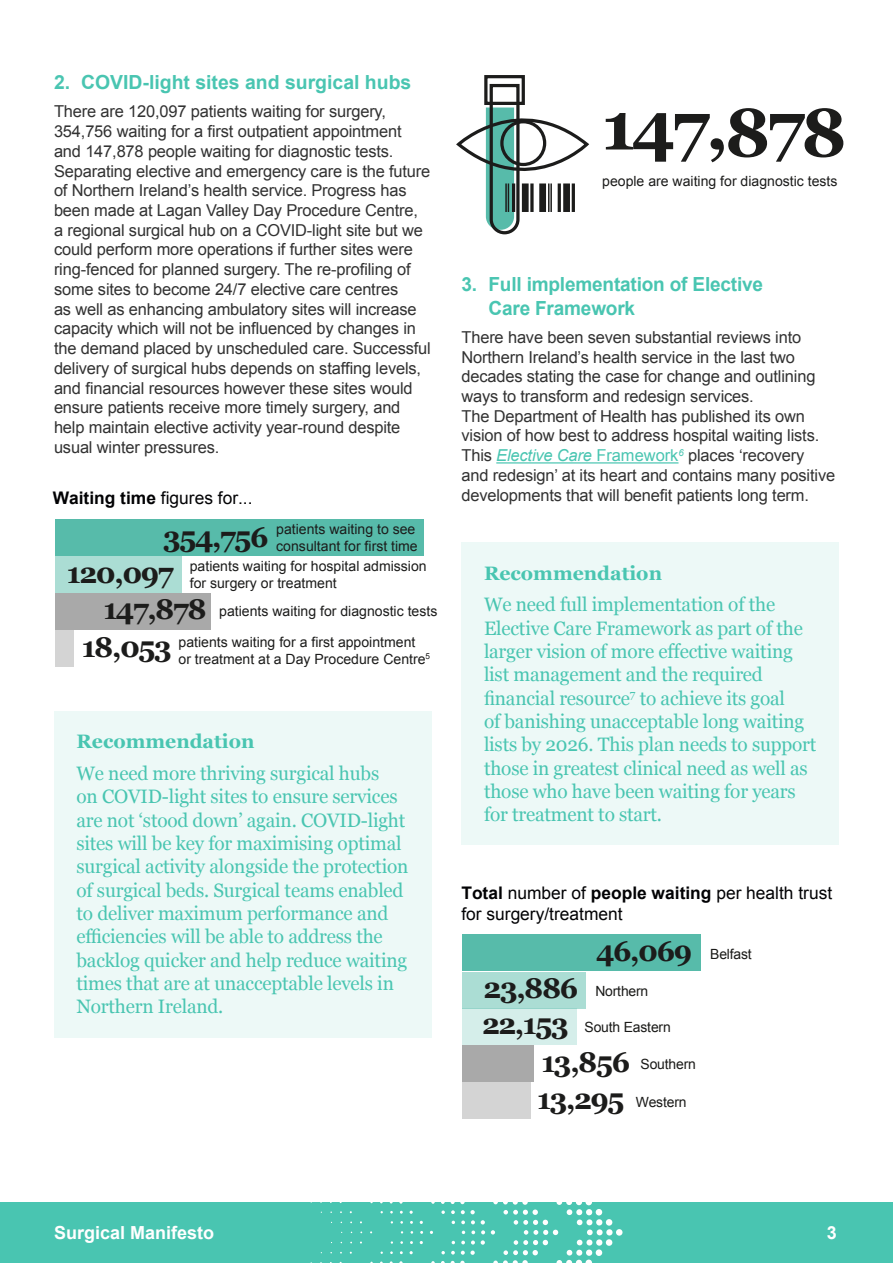
<style>
.page{position:relative;width:893px;height:1263px;background:#fff}
.page>*{position:absolute;margin:0;border:0;box-sizing:border-box;transform-origin:0 0}
.t1{font:700 67.5px "Georgia";letter-spacing:-.05em;color:#1c1c1b}
.t2{font:700 28.5px "Georgia";letter-spacing:-.05em;color:#1c1c1b}
.Body_Copy{font:19.5px/23.2px "Georgia";letter-spacing:-.01em;color:#49c5b1}
.t3{font:700 19.5px/23.2px "Arial";letter-spacing:-.01em;color:#49c5b1}
.Body_Copy-2{font:700 19.5px "Georgia";color:#49c5b1}
.t4{font:700 18px "Arial";color:#fff}
.t5{font:17.4px/20.9px "Arial";color:#020204}
.Body_Copy-3{font:16.5px/19.8px "Arial";letter-spacing:-.01em;color:#323232}
.t6{font:14.1px/17px "Arial";color:#1c1c1b}
.t7{font:14.1px "Arial";letter-spacing:-.01em;color:#1a1a18}
.s1{font-style:italic;color:#49c5b1}
.s2{color:#49c5b1}
.s3{font-weight:700}
.s4{font-family:"Georgia";font-weight:700;font-size:28.5px}
</style>
<div class="page">
<div style="left:0;top:1202px;width:893px;height:61px;background:#49c5b1"></div>
<div style="left:616px;top:1229px;width:6px;height:7px;background:#fff;border-radius:50%"></div>
<svg style="left:451px;top:1202px;width:14px;height:2px"></svg>
<svg style="left:461px;top:1210px;width:14px;height:4px"></svg>
<svg style="left:451px;top:1210px;width:4px;height:4px"></svg>
<svg style="left:441px;top:1210px;width:4px;height:4px"></svg>
<svg style="left:481px;top:1220px;width:4px;height:4px"></svg>
<svg style="left:471px;top:1220px;width:4px;height:4px"></svg>
<svg style="left:461px;top:1220px;width:4px;height:4px"></svg>
<svg style="left:451px;top:1261px;width:14px;height:2px"></svg>
<svg style="left:461px;top:1250px;width:14px;height:5px"></svg>
<svg style="left:451px;top:1251px;width:4px;height:3px"></svg>
<svg style="left:441px;top:1251px;width:4px;height:3px"></svg>
<svg style="left:481px;top:1240px;width:4px;height:5px"></svg>
<svg style="left:471px;top:1240px;width:4px;height:4px"></svg>
<svg style="left:461px;top:1241px;width:4px;height:3px"></svg>
<svg style="left:491px;top:1202px;width:121px;height:61px"></svg>
<svg style="left:481px;top:1230px;width:4px;height:4px"></svg>
<svg style="left:471px;top:1230px;width:4px;height:4px"></svg>
<div style="left:484px;top:75px;width:41px;height:30px;border:3px solid #1c1c1b"></div>
<svg style="left:456px;top:82px;width:134px;height:153px"></svg>
<hr style="left:505px;top:183px;width:2px;height:29px;background:#1c1c1b">
<hr style="left:550px;top:183px;width:2px;height:29px;background:#1c1c1b">
<hr style="left:548px;top:183px;width:2px;height:29px;background:#1c1c1b">
<div style="left:522px;top:183px;width:7px;height:29px;background:#1c1c1b"></div>
<hr style="left:572px;top:183px;width:3px;height:29px;background:#1c1c1b">
<hr style="left:558px;top:183px;width:3px;height:29px;background:#1c1c1b">
<div style="left:563px;top:183px;width:7px;height:29px;background:#1c1c1b"></div>
<div style="left:539px;top:183px;width:7px;height:29px;background:#1c1c1b"></div>
<hr style="left:496px;top:462px;width:182px;height:1px;background:#49c5b1">
<div style="left:461px;top:542px;width:378px;height:303px;background:#edf9f7"></div>
<div style="left:54px;top:711px;width:377px;height:326px;background:#edf9f7"></div>
<div style="left:55px;top:519px;width:369px;height:37px;background:#57bbaa"></div>
<div style="left:55px;top:556px;width:126px;height:37px;background:#abddd4"></div>
<div style="left:55px;top:593px;width:155px;height:37px;background:#a9a9a9"></div>
<div style="left:55px;top:630px;width:19px;height:37px;background:#d4d4d4"></div>
<div style="left:462px;top:1082px;width:69px;height:37px;background:#d4d4d4"></div>
<div style="left:462px;top:1045px;width:72px;height:37px;background:#a9a9a9"></div>
<div style="left:462px;top:1008px;width:115px;height:37px;background:#d5eeea"></div>
<div style="left:462px;top:971px;width:124px;height:37px;background:#abddd4"></div>
<div style="left:462px;top:934px;width:238px;height:37px;background:#57bbaa"></div>
<p class="t3" style="left:54px;top:71px;width:359px">2. COVID-light sites and surgical hubs</p>
<p class="Body_Copy-3" style="left:54px;top:102px;width:378px">There are 120,097 patients waiting for surgery, 354,756 waiting for a first outpatient appointment and 147,878 people waiting for diagnostic tests.<br>Separating elective and emergency care is the future of Northern Ireland’s health service. Progress has been made at Lagan Valley Day Procedure Centre, a regional surgical hub on a COVID-light site but we could perform more operations if further sites were ring-fenced for planned surgery. The re-profiling of some sites to become 24/7 elective care centres<br>as well as enhancing ambulatory sites will increase capacity which will not be influenced by changes in the demand placed by unscheduled care. Successful delivery of surgical hubs depends on staffing levels, and financial resources however these sites would ensure patients receive more timely surgery, and help maintain elective activity year-round despite usual winter pressures.</p>
<p class="t1" style="left:602px;top:75px;width:246px">147,878</p>
<p class="t6" style="left:602px;top:173px;width:237px">people are waiting for diagnostic tests</p>
<p class="t3" style="left:488px;top:273px;width:276px;text-indent:-27px">3. Full implementation of Elective<br>Care Framework</p>
<p class="Body_Copy-3" style="left:461px;top:327px;width:375px">There have been seven substantial reviews into Northern Ireland’s health service in the last two decades stating the case for change and outlining ways to transform and redesign services.<br>The Department of Health has published its own vision of how best to address hospital waiting lists.<br>This <span class="s1">Elective Care</span> <span class="s2">Framework</span><sup>6</sup> places ‘recovery and redesign’ at its heart and contains many positive developments that will benefit patients long term.</p>
<p class="t5" style="left:53px;top:488px;width:201px"><span class="s3">Waiting time</span> figures for...</p>
<p class="t6" style="left:163px;top:521px;width:256px;text-align:right"><span class="s4">354,756</span> patients waiting to see consultant for first time</p>
<p class="t6" style="left:190px;top:557px;width:238px;text-indent:-123px"><span class="s4">120,097</span> patients waiting for hospital admission for surgery or treatment</p>
<p class="t6" style="left:82px;top:596px;width:357px;line-height:30.6px;text-indent:22px"><span class="s4">147,878</span> patients waiting for diagnostic tests<br><span class="s4">18,053</span> patients waiting for a first appointment</p>
<p class="t6" style="left:179px;top:650px;width:253px">or treatment at a Day Procedure Centre<sup>5</sup></p>
<p class="Body_Copy-2" style="left:76px;top:727px;width:180px">Recommendation</p>
<p class="Body_Copy" style="left:76px;top:761px;width:333px">We need more thriving surgical hubs<br>on COVID-light sites to ensure services are not ‘stood down’ again. COVID-light sites will be key for maximising optimal surgical activity alongside the protection of surgical beds. Surgical teams enabled to deliver maximum performance and efficiencies will be able to address the backlog quicker and help reduce waiting times that are at unacceptable levels in Northern Ireland.</p>
<p class="Body_Copy-2" style="left:484px;top:558px;width:180px">Recommendation</p>
<p class="Body_Copy" style="left:484px;top:592px;width:334px">We need full implementation of the Elective Care Framework as part of the larger vision of more effective waiting list management and the required financial resource<sup>7</sup> to achieve its goal<br>of banishing unacceptable long waiting lists by 2026. This plan needs to support those in greatest clinical need as well as those who have been waiting for years for treatment to start.</p>
<p class="t5" style="left:461px;top:883px;width:372px"><span class="s3">Total</span> number of <span class="s3">people waiting</span> per health trust for surgery/treatment</p>
<p class="t2" style="left:596px;top:929px;width:98px">46,069</p>
<p class="t2" style="left:484px;top:966px;width:96px">23,886</p>
<p class="t2" style="left:482px;top:1003px;width:88px">22,153</p>
<p class="t2" style="left:541px;top:1040px;width:90px">13,856</p>
<p class="t7" style="left:595px;top:982px;width:54px">Northern</p>
<p class="t7" style="left:585px;top:1017px;width:88px">South Eastern</p>
<p class="t7" style="left:641px;top:1054px;width:57px">Southern</p>
<p class="t2" style="left:537px;top:1077px;width:89px">13,295</p>
<p class="t7" style="left:636px;top:1092px;width:52px">Western</p>
<p class="t7" style="left:710px;top:944px;width:43px">Belfast</p>
<p class="t4" style="left:54px;top:1221px;width:162px">Surgical Manifesto</p>
<p class="t4" style="left:827px;top:1220px;width:12px">3</p>
</div>
